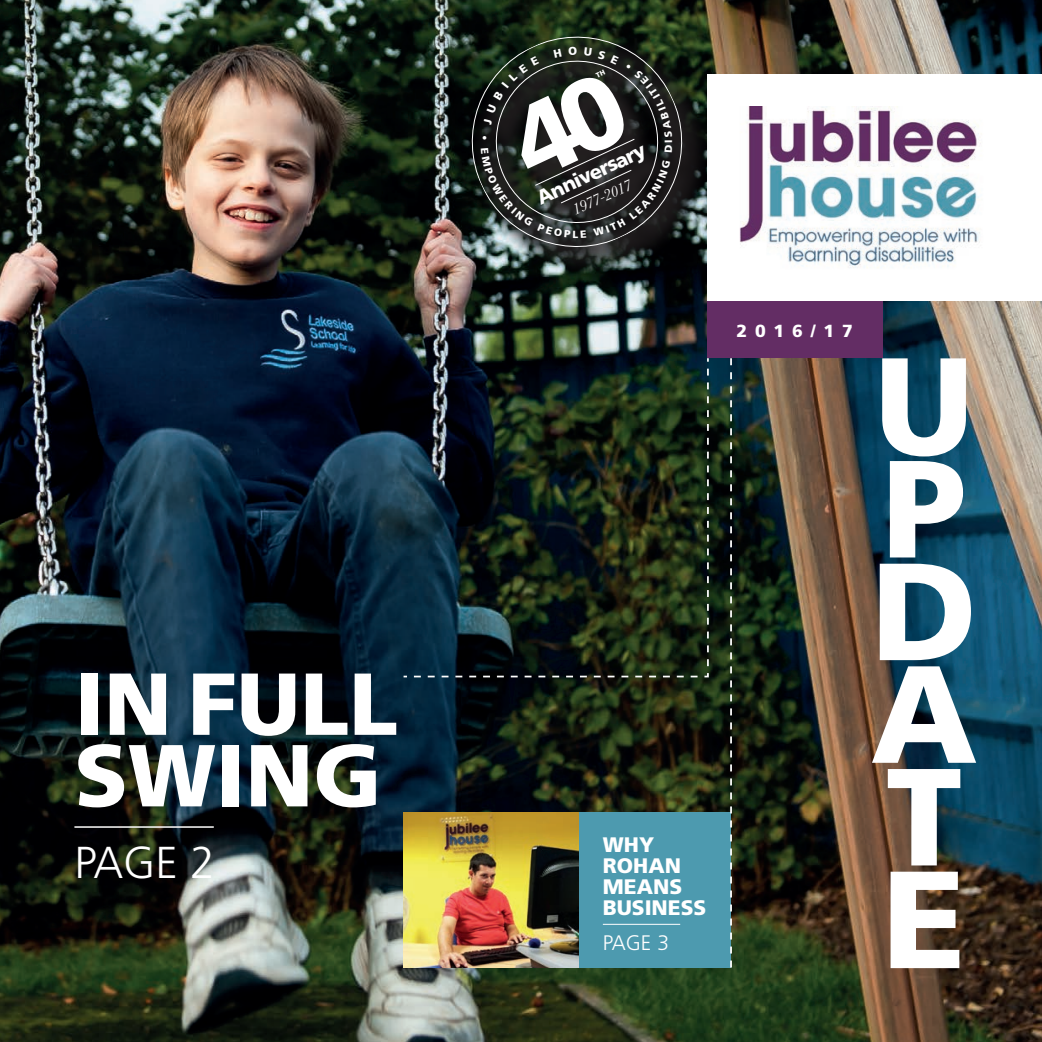
<style>
.page{position:relative;width:1042px;height:1042px;background:#fff}
.page>*{position:absolute;margin:0;border:0;box-sizing:border-box;transform-origin:0 0}
.t1{font:900 138.08px/102.5px "Frutiger";color:#fff;text-align:justify}
.t2{font:900 87.85px/71.6px "Frutiger";color:#fff}
.t3{font:300 44.62px "Frutiger";color:#fff}
.t4{font:900 21px/21px "Frutiger";color:#fff}
.t5{font:300 21px "Frutiger";color:#fff}
.t6{font:900 19.95px "Frutiger";color:#fff}
.t7{font:900 17.5px "Frutiger";letter-spacing:.45em;color:#fff}
.t8{font:italic 15.92px "Baskerville";color:#fff}
</style>
<div class="page">
<img style="left:0;top:0;width:1042px;height:1042px">
<div style="left:707px;top:74px;width:335px;height:227px;background:#fff"></div>
<img style="left:739px;top:106px;width:242px;height:162px">
<div style="left:707px;top:301px;width:175px;height:57px;background:#632d64"></div>
<div style="left:579px;top:812px;width:152px;height:155px;background:#4d9aaf"></div>
<hr style="left:74px;top:826px;width:140px;height:2px;background:#fff">
<hr style="left:603px;top:924px;width:77px;height:1px;background:#fff">
<img style="left:403px;top:812px;width:176px;height:155px">
<svg style="left:402px;top:356px;width:308px;height:322px;background:#15231d"></svg>
<svg style="left:730px;top:358px;width:2px;height:609px"></svg>
<svg style="left:468px;top:33px;width:242px;height:242px;background:#3c4642"></svg>
<svg style="left:457px;top:22px;width:239px;height:240px;background:#242e26"></svg>
<svg style="left:481px;top:47px;width:191px;height:191px;background:#232623"></svg>
<p class="t6" style="left:533px;top:188px;width:119px;rotate:-25deg">Anniversary</p>
<p class="t8" style="left:568px;top:201px;width:66px;rotate:-25deg">1977-2017</p>
<h2 class="t2" style="left:74px;top:667px;width:325px">IN FULL<br>SWING</h2>
<h3 class="t3" style="left:74px;top:837px;width:142px">PAGE 2</h3>
<p class="t4" style="left:603px;top:833px;width:105px">WHY<br>ROHAN<br>MEANS<br>BUSINESS</p>
<p class="t5" style="left:603px;top:930px;width:68px">PAGE 3</p>
<p class="t7" style="left:736px;top:320px;width:118px">2016/17</p>
<h1 class="t1" style="left:871px;top:353px;width:108px">U P D A T E</h1>
</div>
